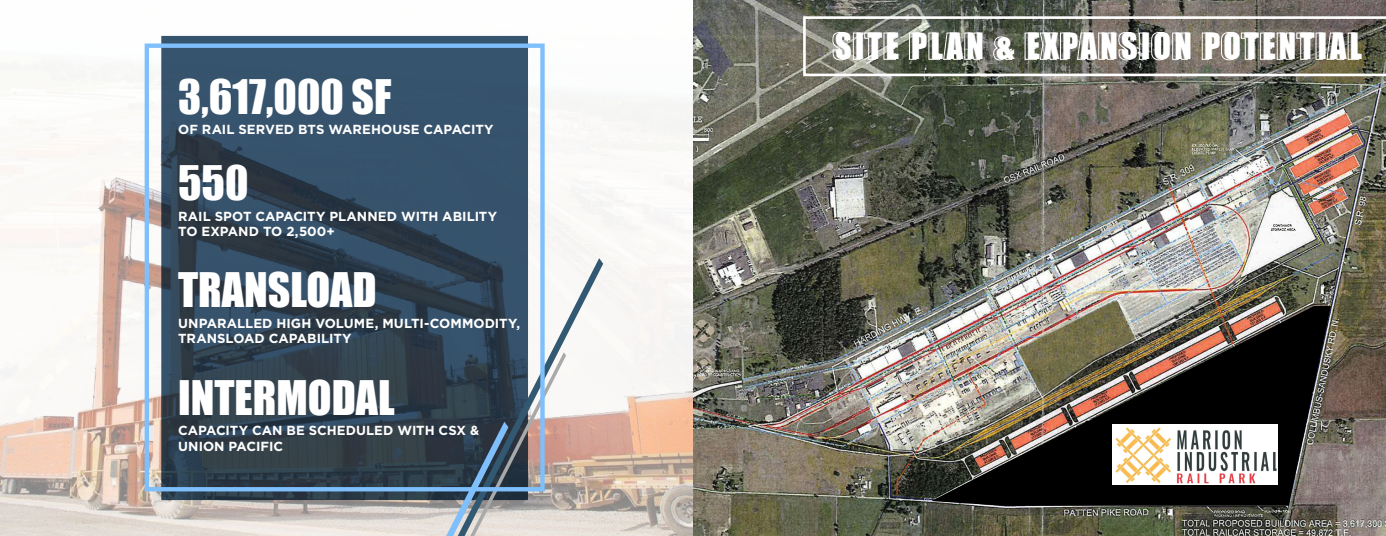
<style>
.page{position:relative;width:1386px;height:536px;background:#fff}
.page>*{position:absolute;margin:0;border:0;box-sizing:border-box;transform-origin:0 0}
.t1{font:43.75px "Impact";color:#fff}
.t2{font:33.25px "Impact";letter-spacing:.1em;color:#fff}
.t3{font:700 13.12px/15.8px "Gotham";color:#fff}
</style>
<div class="page">
<img style="left:0;top:115px;width:693px;height:421px">
<svg style="left:157px;top:35px;width:375px;height:469px;background:#384d61"></svg>
<svg style="left:415px;top:250px;width:193px;height:286px"></svg>
<svg style="left:320px;top:347px;width:249px;height:189px;background:#626a72"></svg>
<div style="left:145px;top:43px;width:400px;height:448px;border:4px solid #7ebffc"></div>
<img style="left:693px;top:0;width:693px;height:536px">
<svg style="left:803px;top:16px;width:583px;height:60px;background:#727267"></svg>
<img style="left:933px;top:304px;width:400px;height:203px">
<img style="left:1174px;top:424px;width:104px;height:60px">
<img style="left:1112px;top:424px;width:62px;height:60px">
<h1 class="t1" style="left:178px;top:63px;width:215px">3,617,000 SF</h1>
<p class="t3" style="left:178px;top:121px;width:317px">OF RAIL SERVED BTS WAREHOUSE CAPACITY</p>
<h1 class="t1" style="left:178px;top:149px;width:72px">550</h1>
<p class="t3" style="left:178px;top:208px;width:321px">RAIL SPOT CAPACITY PLANNED WITH ABILITY<br>TO EXPAND TO 2,500+</p>
<h1 class="t1" style="left:178px;top:256px;width:200px">TRANSLOAD</h1>
<p class="t3" style="left:178px;top:315px;width:344px">UNPARALLED HIGH VOLUME, MULTI-COMMODITY,<br>TRANSLOAD CAPABILITY</p>
<h1 class="t1" style="left:178px;top:363px;width:218px">INTERMODAL</h1>
<p class="t3" style="left:178px;top:422px;width:303px">CAPACITY CAN BE SCHEDULED WITH CSX &amp;<br>UNION PACIFIC</p>
<h2 class="t2" style="left:835px;top:20px;width:528px">SITE PLAN &amp; EXPANSION POTENTIAL</h2>
</div>
